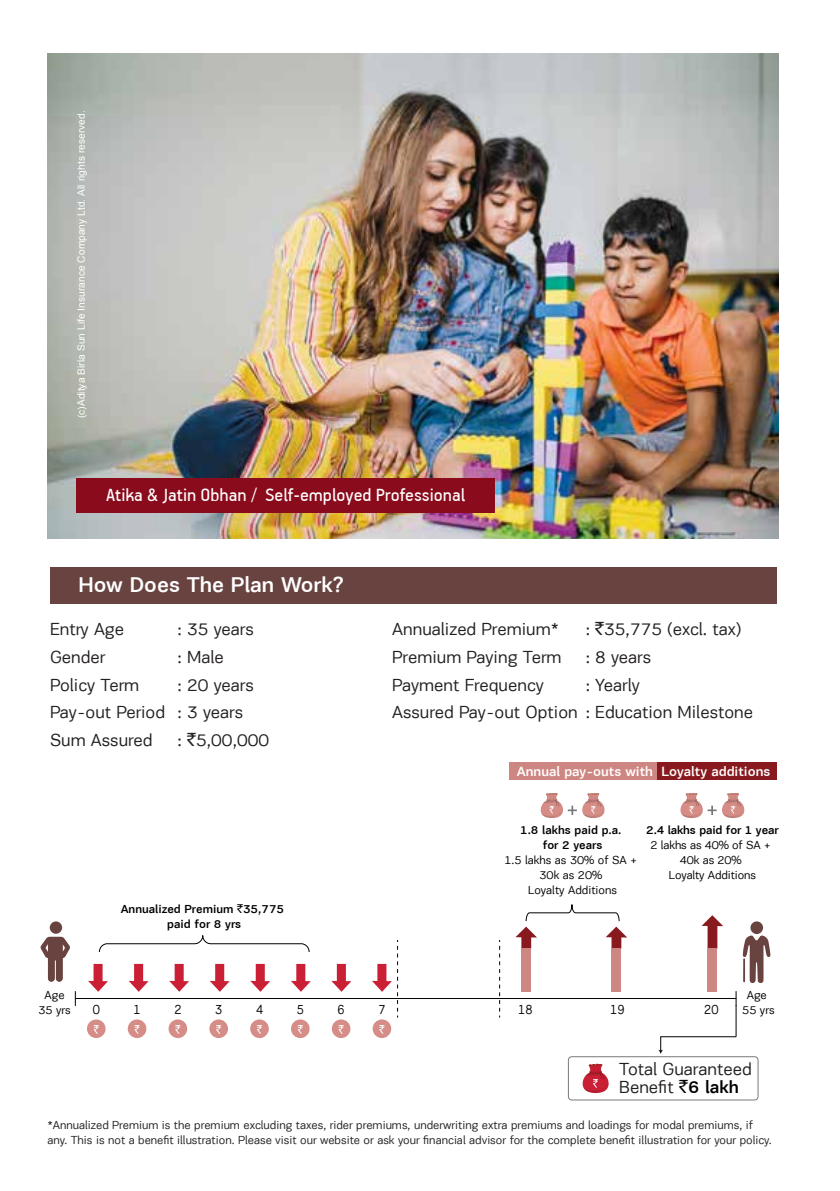
<style>
.page{position:relative;width:840px;height:1191px;background:#fff}
.page>*{position:absolute;margin:0;border:0;box-sizing:border-box;transform-origin:0 0}
.t1{font:500 22px "PF Encore Sans Pro";color:#fff}
.t2{font:20px "PF Handbook Pro";color:#fff}
.t3{font:18px/18px "PF Encore Sans Pro";color:#231f20}
.t4{font:14px "PF Encore Sans Pro";color:#000;scale:.86 1}
.t5{font:500 13.8px "PF Encore Sans Pro";color:#fff}
.t6{font:12px/14.4px "PF Encore Sans Pro";color:#231f20}
.t7{font:12px/15px "PF Encore Sans Pro";color:#000;text-align:center}
.t8{font:500 12px/15px "PF Encore Sans Pro";color:#000;text-align:center}
.t9{font:10.2px "Arial";letter-spacing:.01em;color:#fff}
.s1{font-family:"Rupee Foradian"}
.s2{font-family:"Rupee Foradian";font-weight:400}
.s3{font-family:"Rupee Foradian";color:#000}
.s4{font-weight:500;color:#000}
</style>
<div class="page">
<img style="left:48px;top:54px;width:730px;height:484px">
<div style="left:76px;top:478px;width:418px;height:35px;background:#8a0b1c"></div>
<div style="left:50px;top:567px;width:726px;height:36px;background:#694340"></div>
<svg style="left:658px;top:1037px;width:4px;height:17px"></svg>
<svg style="left:99px;top:935px;width:210px;height:17px"></svg>
<hr style="left:75px;top:998px;width:661px;height:1px;background:#000">
<svg style="left:75px;top:991px;width:1px;height:15px"></svg>
<svg style="left:540px;top:793px;width:36px;height:25px"></svg>
<svg style="left:582px;top:793px;width:22px;height:25px"></svg>
<svg style="left:680px;top:793px;width:63px;height:25px"></svg>
<div style="left:509px;top:762px;width:148px;height:18px;background:#ce8682"></div>
<div style="left:657px;top:762px;width:119px;height:18px;background:#881a1f"></div>
<hr style="left:735px;top:1005px;width:1px;height:31px;background:#000">
<hr style="left:660px;top:1036px;width:75px;height:1px;background:#000">
<svg style="left:735px;top:991px;width:1px;height:15px"></svg>
<div style="left:567px;top:1056px;width:191px;height:44px;border:1px solid #77797c;border-radius:3px"></div>
<svg style="left:582px;top:1063px;width:26px;height:30px"></svg>
<svg style="left:88px;top:964px;width:20px;height:27px"></svg>
<svg style="left:129px;top:964px;width:19px;height:27px"></svg>
<svg style="left:169px;top:964px;width:20px;height:27px"></svg>
<svg style="left:210px;top:964px;width:19px;height:27px"></svg>
<svg style="left:250px;top:964px;width:20px;height:27px"></svg>
<svg style="left:291px;top:964px;width:19px;height:27px"></svg>
<svg style="left:331px;top:964px;width:20px;height:27px"></svg>
<svg style="left:372px;top:964px;width:19px;height:27px"></svg>
<svg style="left:397px;top:940px;width:1px;height:77px"></svg>
<svg style="left:499px;top:940px;width:1px;height:77px"></svg>
<div style="left:521px;top:948px;width:10px;height:43px;background:#ce8682"></div>
<svg style="left:515px;top:904px;width:112px;height:44px"></svg>
<div style="left:611px;top:948px;width:10px;height:43px;background:#ce8682"></div>
<svg style="left:701px;top:915px;width:21px;height:33px"></svg>
<div style="left:707px;top:948px;width:10px;height:43px;background:#ce8682"></div>
<svg style="left:87px;top:1019px;width:19px;height:19px"></svg>
<svg style="left:127px;top:1019px;width:19px;height:19px"></svg>
<svg style="left:168px;top:1019px;width:19px;height:19px"></svg>
<svg style="left:209px;top:1019px;width:19px;height:19px"></svg>
<svg style="left:250px;top:1019px;width:19px;height:19px"></svg>
<svg style="left:291px;top:1019px;width:18px;height:19px"></svg>
<svg style="left:331px;top:1019px;width:19px;height:19px"></svg>
<svg style="left:372px;top:1019px;width:19px;height:19px"></svg>
<div style="left:50px;top:921px;width:12px;height:12px;background:#694340;border-radius:50%"></div>
<svg style="left:40px;top:937px;width:30px;height:44px"></svg>
<div style="left:750px;top:921px;width:12px;height:13px;background:#694340;border-radius:50%"></div>
<svg style="left:742px;top:935px;width:28px;height:48px"></svg>
<p class="t9" style="left:74px;top:418px;width:309px;rotate:-90deg">(c)Aditya Birla Sun Life Insurance Company Ltd. All rights reserved.</p>
<h2 class="t2" style="left:106px;top:483px;width:360px">Atika &amp; Jatin Obhan / Self-employed Professional</h2>
<h1 class="t1" style="left:78px;top:571px;width:267px">How Does The Plan Work?</h1>
<h3 class="t3" style="left:50px;top:620px;width:76px">Entry Age</h3>
<h3 class="t3" style="left:177px;top:620px;width:78px">: 35 years</h3>
<h3 class="t3" style="left:392px;top:620px;width:168px">Annualized Premium*</h3>
<h3 class="t3" style="left:585px;top:620px;width:157px">: <span class="s1">`</span>35,775 (excl. tax)</h3>
<h3 class="t3" style="left:50px;top:648px;width:57px">Gender</h3>
<h3 class="t3" style="left:177px;top:648px;width:48px">: Male</h3>
<h3 class="t3" style="left:392px;top:648px;width:171px">Premium Paying Term</h3>
<h3 class="t3" style="left:585px;top:648px;width:67px">: 8 years</h3>
<h3 class="t3" style="left:50px;top:675px;width:91px">Policy Term</h3>
<h3 class="t3" style="left:177px;top:675px;width:78px">: 20 years</h3>
<h3 class="t3" style="left:392px;top:675px;width:153px">Payment Frequency</h3>
<h3 class="t3" style="left:585px;top:675px;width:56px">: Yearly</h3>
<h3 class="t3" style="left:50px;top:703px;width:194px">Pay-out Period : 3 years</h3>
<h3 class="t3" style="left:392px;top:703px;width:362px">Assured Pay-out Option : Education Milestone</h3>
<h3 class="t3" style="left:50px;top:730px;width:104px">Sum Assured</h3>
<h3 class="t3" style="left:177px;top:730px;width:93px">: <span class="s1">`</span>5,00,000</h3>
<p class="t5" style="left:516px;top:762px;width:255px">Annual pay-outs with Loyalty additions</p>
<p class="t8" style="left:121px;top:901px;width:165px">Annualized Premium <span class="s2">`</span>35,775 paid for 8 yrs</p>
<p class="t8" style="left:520px;top:822px;width:103px">1.8 lakhs paid p.a. for 2 years</p>
<p class="t7" style="left:504px;top:852px;width:134px">1.5 lakhs as 30% of SA +<br>30k as 20%<br>Loyalty Additions</p>
<p class="t8" style="left:646px;top:822px;width:134px">2.4 lakhs paid for 1 year</p>
<p class="t7" style="left:650px;top:837px;width:122px">2 lakhs as 40% of SA +<br>40k as 20%<br>Loyalty Additions</p>
<p class="t7" style="left:38px;top:987px;width:34px">Age<br>35 yrs</p>
<p class="t7" style="left:741px;top:987px;width:34px">Age<br>55 yrs</p>
<p class="t4" style="left:93px;top:1001px;width:10px">0</p>
<p class="t4" style="left:133px;top:1001px;width:10px">1</p>
<p class="t4" style="left:174px;top:1001px;width:10px">2</p>
<p class="t4" style="left:215px;top:1001px;width:10px">3</p>
<p class="t4" style="left:256px;top:1001px;width:10px">4</p>
<p class="t4" style="left:297px;top:1001px;width:10px">5</p>
<p class="t4" style="left:337px;top:1001px;width:10px">6</p>
<p class="t4" style="left:378px;top:1001px;width:10px">7</p>
<p class="t4" style="left:518px;top:1001px;width:18px">18</p>
<p class="t4" style="left:609px;top:1001px;width:18px">19</p>
<p class="t4" style="left:703px;top:1001px;width:18px">20</p>
<h3 class="t3" style="left:618px;top:1059px;width:134px">Total Guaranteed<br>Benefit <span class="s3">`</span><span class="s4">6 lakh</span></h3>
<p class="t6" style="left:47px;top:1118px;width:725px">*Annualized Premium is the premium excluding taxes, rider premiums, underwriting extra premiums and loadings for modal premiums, if any. This is not a benefit illustration. Please visit our website or ask your financial advisor for the complete benefit illustration for your policy.</p>
</div>
